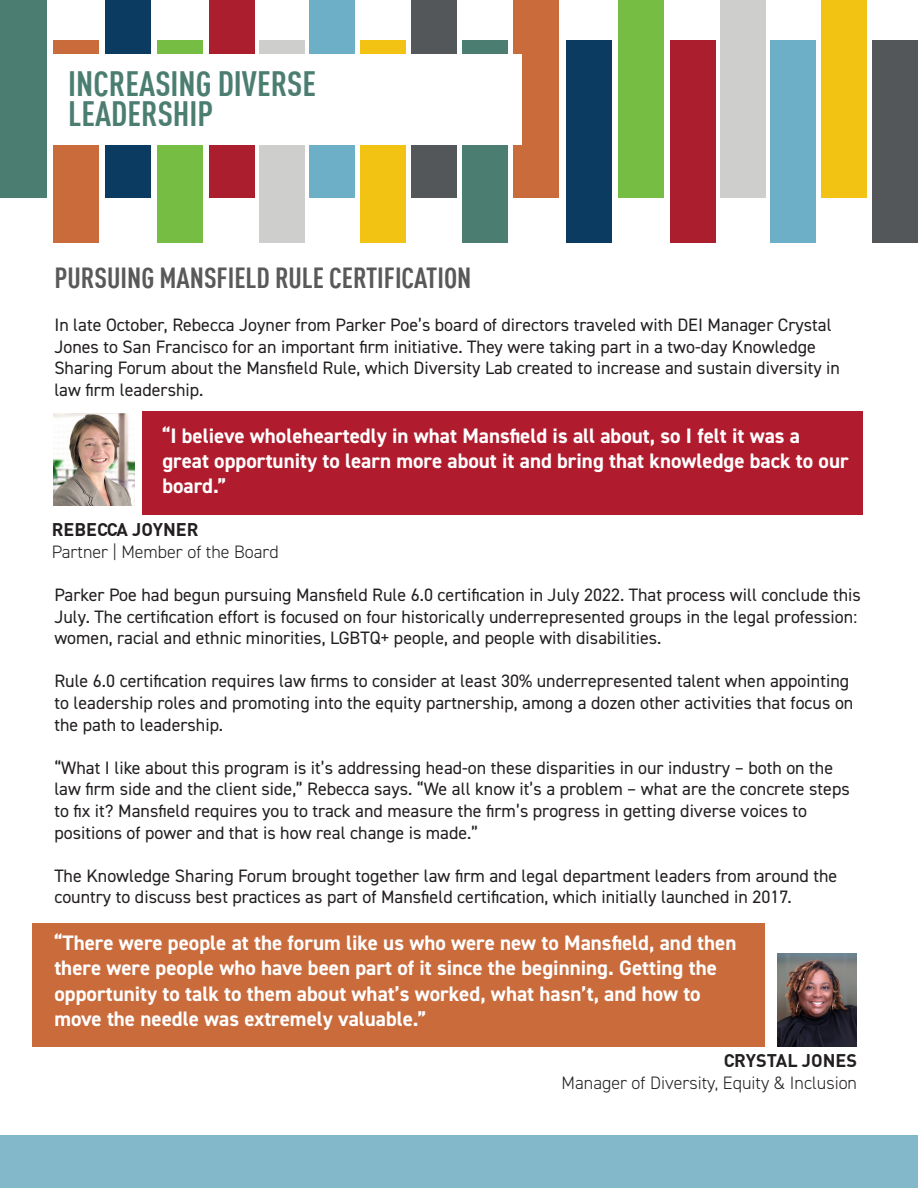
<style>
.page{position:relative;width:918px;height:1188px;background:#fff}
.page>*{position:absolute;margin:0;border:0;box-sizing:border-box;transform-origin:0 0}
.t1{font:700 condensed 34.5px "DIN Offc";color:#4b7d70}
.t2{font:700 condensed 28.5px "DIN Offc";color:#595959}
.t3{font:700 21px/25.2px "DIN2014";color:#fff}
.t4{font:18px/21.6px "DIN2014";color:#231f20}
.t5{font:300 18px "DIN2014";color:#231f20}
.t6{font:700 18px "DIN";color:#231f20}
</style>
<div class="page">
<div style="left:143px;top:412px;width:720px;height:103px;background:#b01c2e"></div>
<div style="left:32px;top:923px;width:733px;height:124px;background:#ca6b3c"></div>
<div style="left:0;top:0;width:46px;height:197px;background:#4b7d70"></div>
<div style="left:105px;top:0;width:46px;height:197px;background:#0c3b62"></div>
<div style="left:209px;top:0;width:46px;height:197px;background:#aa1e2d"></div>
<div style="left:309px;top:0;width:46px;height:197px;background:#6cafc6"></div>
<div style="left:157px;top:41px;width:46px;height:202px;background:#75bd43"></div>
<div style="left:259px;top:40px;width:46px;height:203px;background:#cececd"></div>
<div style="left:361px;top:40px;width:45px;height:203px;background:#f3c314"></div>
<div style="left:53px;top:40px;width:45px;height:203px;background:#ca6b3c"></div>
<div style="left:411px;top:0;width:46px;height:197px;background:#545759"></div>
<div style="left:462px;top:40px;width:45px;height:203px;background:#4b7d70"></div>
<div style="left:566px;top:40px;width:46px;height:203px;background:#0c3b62"></div>
<div style="left:670px;top:40px;width:46px;height:203px;background:#aa1e2d"></div>
<div style="left:770px;top:40px;width:46px;height:203px;background:#6cafc6"></div>
<div style="left:618px;top:0;width:46px;height:197px;background:#75bd43"></div>
<div style="left:720px;top:0;width:46px;height:197px;background:#cececd"></div>
<div style="left:821px;top:0;width:46px;height:197px;background:#f3c314"></div>
<div style="left:514px;top:0;width:45px;height:197px;background:#ca6b3c"></div>
<div style="left:872px;top:40px;width:46px;height:203px;background:#545759"></div>
<div style="left:50px;top:54px;width:472px;height:90px;background:#fff"></div>
<div style="left:0;top:1136px;width:918px;height:52px;background:#82b8c9"></div>
<img style="left:53px;top:413px;width:82px;height:93px">
<img style="left:777px;top:954px;width:79px;height:92px">
<p class="t1" style="left:68px;top:63px;width:249px">INCREASING DIVERSE</p>
<p class="t1" style="left:68px;top:93px;width:147px">LEADERSHIP</p>
<p class="t2" style="left:54px;top:260px;width:419px">PURSUING MANSFIELD RULE CERTIFICATION</p>
<p class="t4" style="left:54px;top:314px;width:787px">In late October, Rebecca Joyner from Parker Poe’s board of directors traveled with DEI Manager Crystal Jones to San Francisco for an important firm initiative. They were taking part in a two-day Knowledge Sharing Forum about the Mansfield Rule, which Diversity Lab created to increase and sustain diversity in law firm leadership.</p>
<p class="t3" style="left:162px;top:423px;width:688px">“I believe wholeheartedly in what Mansfield is all about, so I felt it was a great opportunity to learn more about it and bring that knowledge back to our board.”</p>
<p class="t6" style="left:52px;top:518px;width:148px">REBECCA JOYNER</p>
<p class="t5" style="left:52px;top:540px;width:229px">Partner | Member of the Board</p>
<p class="t4" style="left:54px;top:584px;width:808px">Parker Poe had begun pursuing Mansfield Rule 6.0 certification in July 2022. That process will conclude this<br>July. The certification effort is focused on four historically underrepresented groups in the legal profession: women, racial and ethnic minorities, LGBTQ+ people, and people with disabilities.</p>
<p class="t4" style="left:54px;top:670px;width:801px">Rule 6.0 certification requires law firms to consider at least 30% underrepresented talent when appointing to leadership roles and promoting into the equity partnership, among a dozen other activities that focus on the path to leadership.</p>
<p class="t4" style="left:54px;top:756px;width:797px">“What I like about this program is it’s addressing head-on these disparities in our industry – both on the law firm side and the client side,” Rebecca says. “We all know it’s a problem – what are the concrete steps to fix it? Mansfield requires you to track and measure the firm’s progress in getting diverse voices to positions of power and that is how real change is made.”</p>
<p class="t4" style="left:54px;top:864px;width:784px">The Knowledge Sharing Forum brought together law firm and legal department leaders from around the country to discuss best practices as part of Mansfield certification, which initially launched in 2017.</p>
<p class="t3" style="left:54px;top:930px;width:684px">“There were people at the forum like us who were new to Mansfield, and then there were people who have been part of it since the beginning. Getting the opportunity to talk to them about what’s worked, what hasn’t, and how to move the needle was extremely valuable.”</p>
<p class="t6" style="left:724px;top:1049px;width:135px">CRYSTAL JONES</p>
<p class="t5" style="left:562px;top:1072px;width:297px">Manager of Diversity, Equity &amp; Inclusion</p>
</div>
